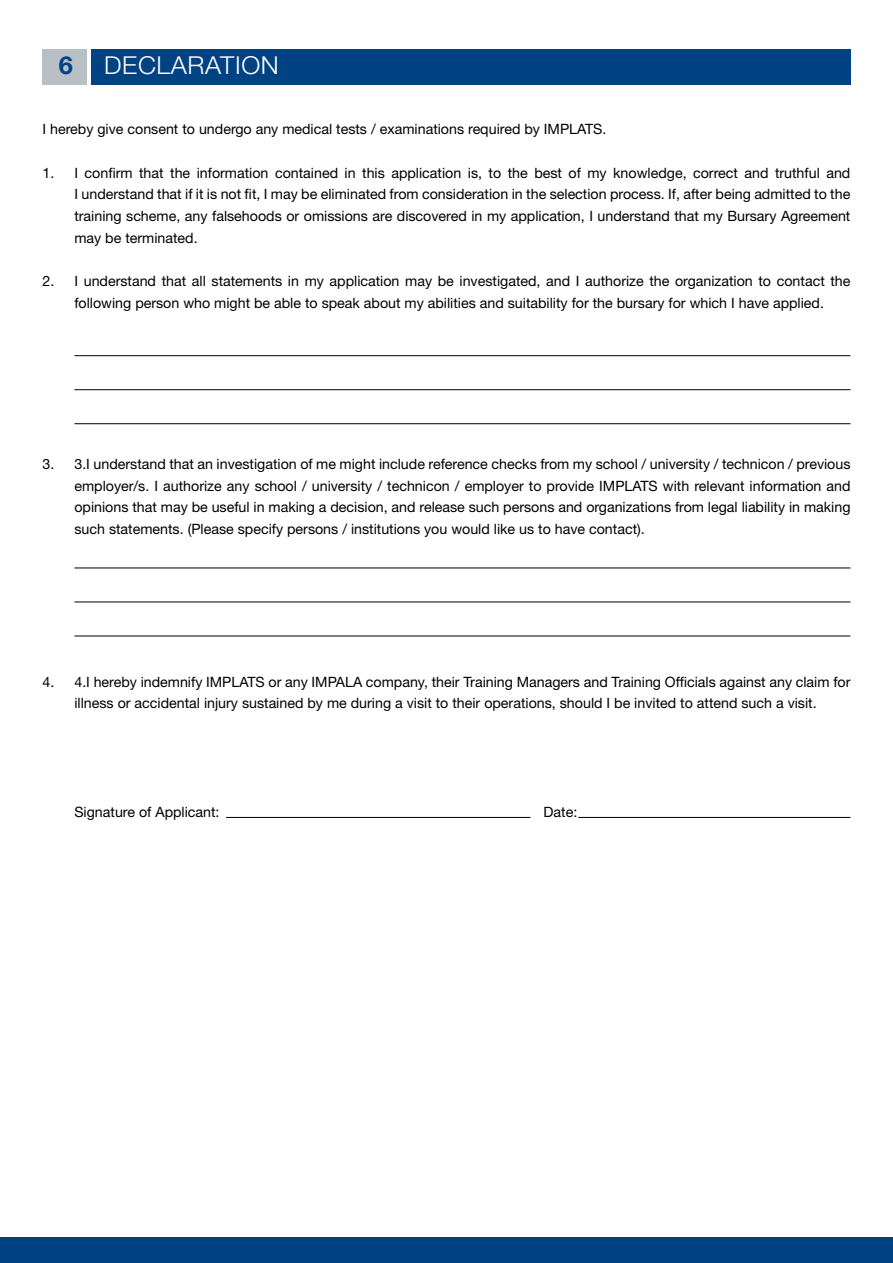
<style>
.page{position:relative;width:893px;height:1263px;background:#fff}
.page>*{position:absolute;margin:0;border:0;box-sizing:border-box;transform-origin:0 0}
.t1{font:300 24.75px "Helvetica Neue LT Std";letter-spacing:.025em;color:#fff}
.t2{font:700 24.75px "Helvetica Neue LT Std";color:#004282}
.t3{font:14.25px/21.8px "Helvetica Neue LT Std";color:#000;text-align:justify}
</style>
<div class="page">
<hr style="left:74px;top:355px;width:776px;height:1px;background:#000">
<hr style="left:74px;top:389px;width:776px;height:1px;background:#000">
<hr style="left:74px;top:423px;width:776px;height:1px;background:#000">
<hr style="left:74px;top:568px;width:776px;height:1px;background:#000">
<hr style="left:74px;top:602px;width:776px;height:1px;background:#000">
<hr style="left:74px;top:636px;width:776px;height:1px;background:#000">
<hr style="left:578px;top:817px;width:272px;height:1px;background:#000">
<hr style="left:226px;top:817px;width:304px;height:1px;background:#000">
<div style="left:91px;top:49px;width:759px;height:36px;background:#004282"></div>
<div style="left:43px;top:49px;width:44px;height:36px;background:#b8c0c5"></div>
<div style="left:0;top:1237px;width:893px;height:26px;background:#004282"></div>
<h1 class="t2" style="left:59px;top:50px;width:16px">6</h1>
<h1 class="t1" style="left:104px;top:50px;width:176px">DECLARATION</h1>
<p class="t3" style="left:43px;top:118px;width:565px">I hereby give consent to undergo any medical tests / examinations required by IMPLATS.</p>
<p class="t3" style="left:74px;top:162px;width:777px;text-indent:-32px">1. I confirm that the information contained in this application is, to the best of my knowledge, correct and truthful and I understand that if it is not fit, I may be eliminated from consideration in the selection process. If, after being admitted to the training scheme, any falsehoods or omissions are discovered in my application, I understand that my Bursary Agreement may be terminated.</p>
<p class="t3" style="left:43px;top:270px;width:809px;text-align:center">2. I understand that all statements in my application may be investigated, and I authorize the organization to contact the following person who might be able to speak about my abilities and suitability for the bursary for which I have applied.</p>
<p class="t3" style="left:74px;top:453px;width:778px;text-indent:-32px">3. 3.I understand that an investigation of me might include reference checks from my school / university / technicon / previous employer/s. I authorize any school / university / technicon / employer to provide IMPLATS with relevant information and opinions that may be useful in making a decision, and release such persons and organizations from legal liability in making such statements. (Please specify persons / institutions you would like us to have contact).</p>
<p class="t3" style="left:43px;top:670px;width:809px;text-align:center">4. 4.I hereby indemnify IMPLATS or any IMPALA company, their Training Managers and Training Officials against any claim for illness or accidental injury sustained by me during a visit to their operations, should I be invited to attend such a visit.</p>
<p class="t3" style="left:74px;top:801px;width:147px">Signature of Applicant:</p>
<p class="t3" style="left:544px;top:801px;width:35px">Date:</p>
</div>
